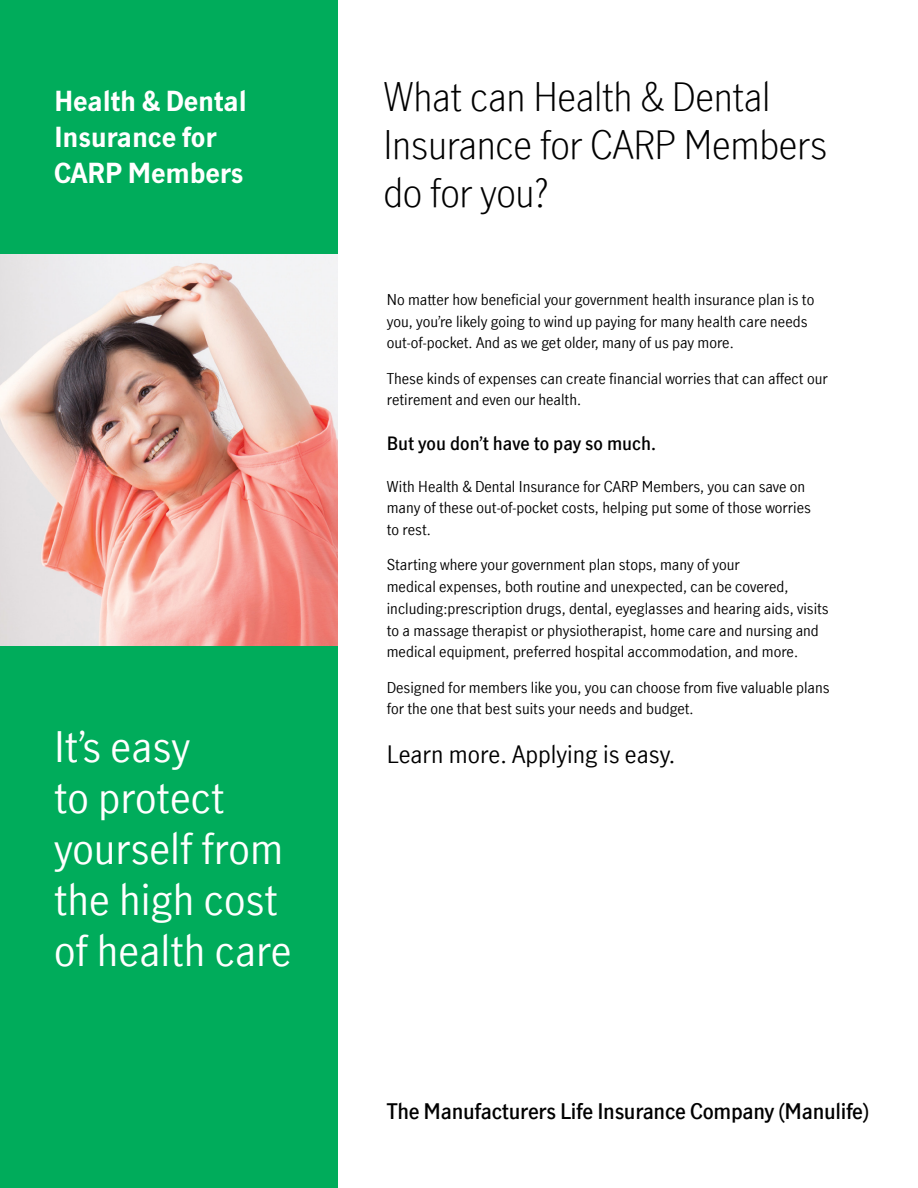
<style>
.page{position:relative;width:918px;height:1188px;background:#fff}
.page>*{position:absolute;margin:0;border:0;box-sizing:border-box;transform-origin:0 0}
.Cover_subhead{font:42px/51px "Manulife JH Sans Optimized";color:#fff}
.Subhd_Light_H2{font:300 39px/48px "Manulife JH Sans Optimized";letter-spacing:-.01em;color:#000}
.Title_H1{font:700 27px/36px "Manulife JH Sans Optimized";letter-spacing:-.01em;color:#fff}
.Body_hilite{font:24px "Manulife JH Sans Optimized";color:#000}
.t1{font:600 21px "Manulife JH Sans Optimized";letter-spacing:-.015em;color:#000}
.Hilight_body{font:600 18px "Manulife JH Sans Optimized";color:#000}
.Body_10_14_5{font:15px/21.8px "Manulife JH Sans Optimized";color:#000}
</style>
<div class="page">
<div style="left:0;top:0;width:338px;height:1188px;background:#00ac5b"></div>
<img style="left:0;top:254px;width:338px;height:391px">
<h1 class="Title_H1" style="left:54px;top:82px;width:194px">Health &amp; Dental<br>Insurance for<br>CARP Members</h1>
<p class="Cover_subhead" style="left:54px;top:720px;width:239px">It’s easy<br>to protect yourself from the high cost of health care</p>
<h2 class="Subhd_Light_H2" style="left:383px;top:71px;width:445px">What can Health &amp; Dental<br>Insurance for CARP Members do for you?</h2>
<p class="Body_10_14_5" style="left:387px;top:288px;width:429px">No matter how beneficial your government health insurance plan is to you, you’re likely going to wind up paying for many health care needs out-of-pocket. And as we get older, many of us pay more.</p>
<p class="Body_10_14_5" style="left:387px;top:367px;width:442px">These kinds of expenses can create financial worries that can affect our retirement and even our health.</p>
<p class="Hilight_body" style="left:387px;top:431px;width:271px">But you don’t have to pay so much.</p>
<p class="Body_10_14_5" style="left:387px;top:475px;width:426px">With Health &amp; Dental Insurance for CARP Members, you can save on many of these out-of-pocket costs, helping put some of those worries to rest.</p>
<p class="Body_10_14_5" style="left:387px;top:553px;width:444px">Starting where your government plan stops, many of your<br>medical expenses, both routine and unexpected, can be covered, including:prescription drugs, dental, eyeglasses and hearing aids, visits to a massage therapist or physiotherapist, home care and nursing and medical equipment, preferred hospital accommodation, and more.</p>
<p class="Body_10_14_5" style="left:387px;top:676px;width:444px">Designed for members like you, you can choose from five valuable plans for the one that best suits your needs and budget.</p>
<p class="Body_hilite" style="left:387px;top:738px;width:290px">Learn more. Applying is easy.</p>
<p class="t1" style="left:387px;top:1097px;width:484px">The Manufacturers Life Insurance Company (Manulife)</p>
</div>
